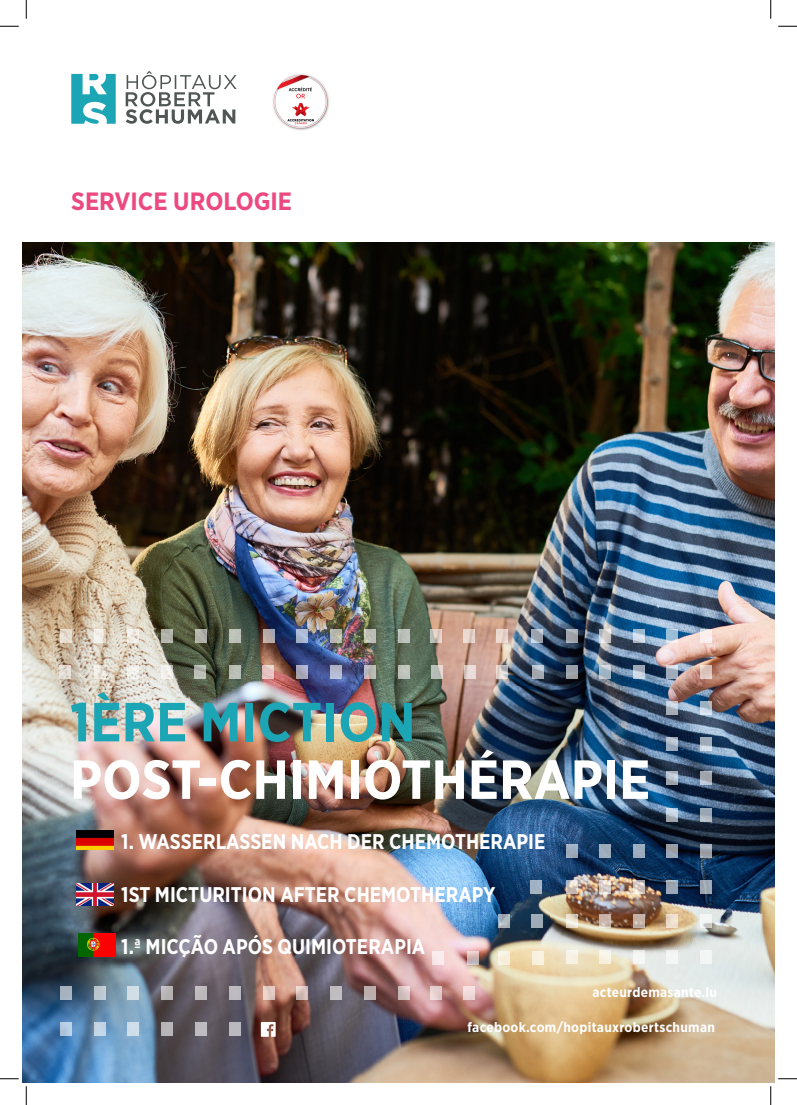
<style>
.page{position:relative;width:797px;height:1105px;background:#fff}
.page>*{position:absolute;margin:0;border:0;box-sizing:border-box;transform-origin:0 0}
.t1{font:700 55px "Gotham Narrow";color:#fff}
.t2{font:700 55px "Gotham Narrow";color:#1ca6b5}
.t3{font:700 25px "Gotham Narrow";color:#eb497f}
.t4{font:700 21.25px "Gotham Narrow";color:#fff;scale:.94 1}
._03_body{font:700 13.75px "Gotham Narrow";letter-spacing:.02em;color:#fff}
</style>
<div class="page">
<svg style="left:71px;top:74px;width:45px;height:50px"></svg>
<svg style="left:126px;top:71px;width:110px;height:53px"></svg>
<img style="left:22px;top:242px;width:752px;height:840px">
<div style="left:60px;top:986px;width:12px;height:14px;background:#a5b3bf"></div>
<svg style="left:60px;top:1022px;width:12px;height:14px"></svg>
<svg style="left:59px;top:665px;width:12px;height:14px"></svg>
<svg style="left:60px;top:629px;width:12px;height:13px"></svg>
<div style="left:94px;top:986px;width:11px;height:14px;background:#bcc6cf"></div>
<div style="left:94px;top:1022px;width:11px;height:14px;background:#c5d6e6"></div>
<div style="left:127px;top:986px;width:12px;height:14px;background:#d0dee6"></div>
<svg style="left:94px;top:665px;width:12px;height:14px"></svg>
<svg style="left:94px;top:629px;width:11px;height:13px"></svg>
<div style="left:127px;top:1022px;width:12px;height:14px;background:#cedeeb"></div>
<svg style="left:161px;top:986px;width:12px;height:14px"></svg>
<div style="left:161px;top:1022px;width:12px;height:14px;background:#b7b5b8"></div>
<svg style="left:127px;top:665px;width:12px;height:14px"></svg>
<svg style="left:127px;top:629px;width:12px;height:13px"></svg>
<div style="left:195px;top:986px;width:12px;height:14px;background:#bebabc"></div>
<div style="left:229px;top:986px;width:12px;height:14px;background:#bdbbc0"></div>
<div style="left:565px;top:950px;width:12px;height:14px;background:#f7f2e7"></div>
<div style="left:599px;top:950px;width:11px;height:14px;background:#f7f3e5"></div>
<div style="left:195px;top:1022px;width:12px;height:14px;background:#bebcc1"></div>
<svg style="left:161px;top:665px;width:12px;height:14px"></svg>
<div style="left:229px;top:1022px;width:12px;height:14px;background:#bab9bf"></div>
<div style="left:161px;top:629px;width:12px;height:13px;background:#b1b2a9"></div>
<div style="left:262px;top:986px;width:12px;height:14px;background:#e5cdc6"></div>
<svg style="left:296px;top:986px;width:12px;height:14px"></svg>
<svg style="left:194px;top:665px;width:12px;height:14px"></svg>
<div style="left:330px;top:986px;width:12px;height:14px;background:#bfbdbf"></div>
<svg style="left:195px;top:629px;width:12px;height:13px"></svg>
<div style="left:364px;top:986px;width:12px;height:14px;background:#bcadab"></div>
<div style="left:229px;top:665px;width:12px;height:14px;background:#babfb6"></div>
<div style="left:700px;top:950px;width:12px;height:14px;background:#f3f6f5"></div>
<svg style="left:700px;top:914px;width:12px;height:13px"></svg>
<svg style="left:565px;top:914px;width:12px;height:13px"></svg>
<div style="left:229px;top:629px;width:12px;height:13px;background:#bdc2b9"></div>
<svg style="left:599px;top:914px;width:11px;height:13px"></svg>
<svg style="left:700px;top:808px;width:12px;height:13px"></svg>
<div style="left:632px;top:950px;width:12px;height:14px;background:#f5f7f5"></div>
<svg style="left:397px;top:986px;width:12px;height:14px"></svg>
<svg style="left:262px;top:665px;width:12px;height:14px"></svg>
<svg style="left:700px;top:772px;width:12px;height:13px"></svg>
<svg style="left:430px;top:986px;width:12px;height:14px"></svg>
<div style="left:666px;top:950px;width:12px;height:14px;background:#f4f6f5"></div>
<svg style="left:700px;top:844px;width:12px;height:13px"></svg>
<svg style="left:700px;top:880px;width:12px;height:13px"></svg>
<svg style="left:700px;top:665px;width:12px;height:14px"></svg>
<svg style="left:700px;top:629px;width:12px;height:13px"></svg>
<div style="left:463px;top:986px;width:12px;height:14px;background:#f1dbdb"></div>
<svg style="left:262px;top:629px;width:12px;height:13px"></svg>
<svg style="left:700px;top:701px;width:12px;height:14px"></svg>
<svg style="left:700px;top:737px;width:12px;height:14px"></svg>
<svg style="left:296px;top:665px;width:12px;height:14px"></svg>
<div style="left:666px;top:914px;width:12px;height:13px;background:#eddfcd"></div>
<svg style="left:666px;top:808px;width:12px;height:13px"></svg>
<svg style="left:296px;top:629px;width:12px;height:13px"></svg>
<svg style="left:666px;top:772px;width:12px;height:13px"></svg>
<svg style="left:666px;top:844px;width:12px;height:13px"></svg>
<svg style="left:666px;top:880px;width:12px;height:13px"></svg>
<svg style="left:666px;top:665px;width:12px;height:14px"></svg>
<svg style="left:330px;top:665px;width:12px;height:14px"></svg>
<svg style="left:666px;top:629px;width:12px;height:13px"></svg>
<svg style="left:632px;top:914px;width:12px;height:13px"></svg>
<svg style="left:666px;top:701px;width:12px;height:14px"></svg>
<svg style="left:666px;top:737px;width:12px;height:14px"></svg>
<svg style="left:330px;top:629px;width:12px;height:13px"></svg>
<svg style="left:363px;top:665px;width:12px;height:14px"></svg>
<div style="left:632px;top:844px;width:12px;height:13px;background:#9cadbe"></div>
<svg style="left:632px;top:880px;width:12px;height:13px"></svg>
<svg style="left:632px;top:665px;width:12px;height:14px"></svg>
<svg style="left:632px;top:629px;width:12px;height:13px"></svg>
<svg style="left:364px;top:629px;width:12px;height:13px"></svg>
<div style="left:398px;top:665px;width:12px;height:14px;background:#bdc4bc"></div>
<div style="left:599px;top:844px;width:11px;height:13px;background:#9dadbd"></div>
<svg style="left:599px;top:880px;width:11px;height:13px"></svg>
<svg style="left:599px;top:665px;width:11px;height:14px"></svg>
<svg style="left:599px;top:629px;width:11px;height:13px"></svg>
<svg style="left:565px;top:844px;width:12px;height:13px"></svg>
<svg style="left:565px;top:880px;width:12px;height:13px"></svg>
<div style="left:565px;top:665px;width:12px;height:14px;background:#9a9fa9"></div>
<svg style="left:566px;top:629px;width:11px;height:13px"></svg>
<svg style="left:431px;top:665px;width:11px;height:14px"></svg>
<div style="left:397px;top:629px;width:12px;height:13px;background:#bbc0b8"></div>
<svg style="left:532px;top:665px;width:12px;height:14px"></svg>
<svg style="left:531px;top:629px;width:12px;height:13px"></svg>
<svg style="left:496px;top:665px;width:12px;height:14px"></svg>
<svg style="left:496px;top:629px;width:12px;height:13px"></svg>
<svg style="left:463px;top:665px;width:12px;height:14px"></svg>
<svg style="left:463px;top:629px;width:12px;height:13px"></svg>
<svg style="left:430px;top:629px;width:12px;height:13px"></svg>
<svg style="left:261px;top:1022px;width:15px;height:15px"></svg>
<img style="left:54px;top:686px;width:594px;height:140px">
<img style="left:49px;top:820px;width:500px;height:146px">
<img style="left:77px;top:830px;width:37px;height:20px">
<img style="left:77px;top:884px;width:37px;height:21px">
<img style="left:79px;top:934px;width:36px;height:22px">
<div style="left:529px;top:880px;width:12px;height:13px;background:#a1b2c4"></div>
<div style="left:531px;top:914px;width:11px;height:14px;background:#9fabb6"></div>
<div style="left:532px;top:951px;width:12px;height:13px;background:#f9f1e0"></div>
<div style="left:498px;top:951px;width:11px;height:13px;background:#f8efde"></div>
<svg style="left:467px;top:951px;width:12px;height:13px"></svg>
<svg style="left:498px;top:914px;width:11px;height:14px"></svg>
<div style="left:432px;top:951px;width:12px;height:13px;background:#faebed"></div>
<img style="left:273px;top:74px;width:56px;height:56px">
<svg style="left:0;top:25px;width:19px;height:2px"></svg>
<svg style="left:778px;top:25px;width:19px;height:2px"></svg>
<svg style="left:0;top:1078px;width:19px;height:1px"></svg>
<svg style="left:778px;top:1078px;width:19px;height:1px"></svg>
<svg style="left:25px;top:0;width:2px;height:19px"></svg>
<svg style="left:25px;top:1086px;width:2px;height:19px"></svg>
<svg style="left:770px;top:0;width:1px;height:19px"></svg>
<svg style="left:770px;top:1086px;width:1px;height:19px"></svg>
<p class="t3" style="left:71px;top:185px;width:222px">SERVICE UROLOGIE</p>
<p class="t2" style="left:70px;top:687px;width:347px">1ÈRE MICTION</p>
<p class="t1" style="left:70px;top:744px;width:582px">POST-CHIMIOTHÉRAPIE</p>
<p class="t4" style="left:121px;top:828px;width:453px">1. WASSERLASSEN NACH DER CHEMOTHERAPIE</p>
<p class="t4" style="left:121px;top:881px;width:400px">1ST MICTURITION AFTER CHEMOTHERAPY</p>
<p class="t4" style="left:121px;top:933px;width:325px">1.ª MICÇÃO APÓS QUIMIOTERAPIA</p>
<p class="_03_body" style="left:592px;top:984px;width:126px">acteurdemasante.lu</p>
<p class="_03_body" style="left:467px;top:1018px;width:249px">facebook.com/hopitauxrobertschuman</p>
</div>
